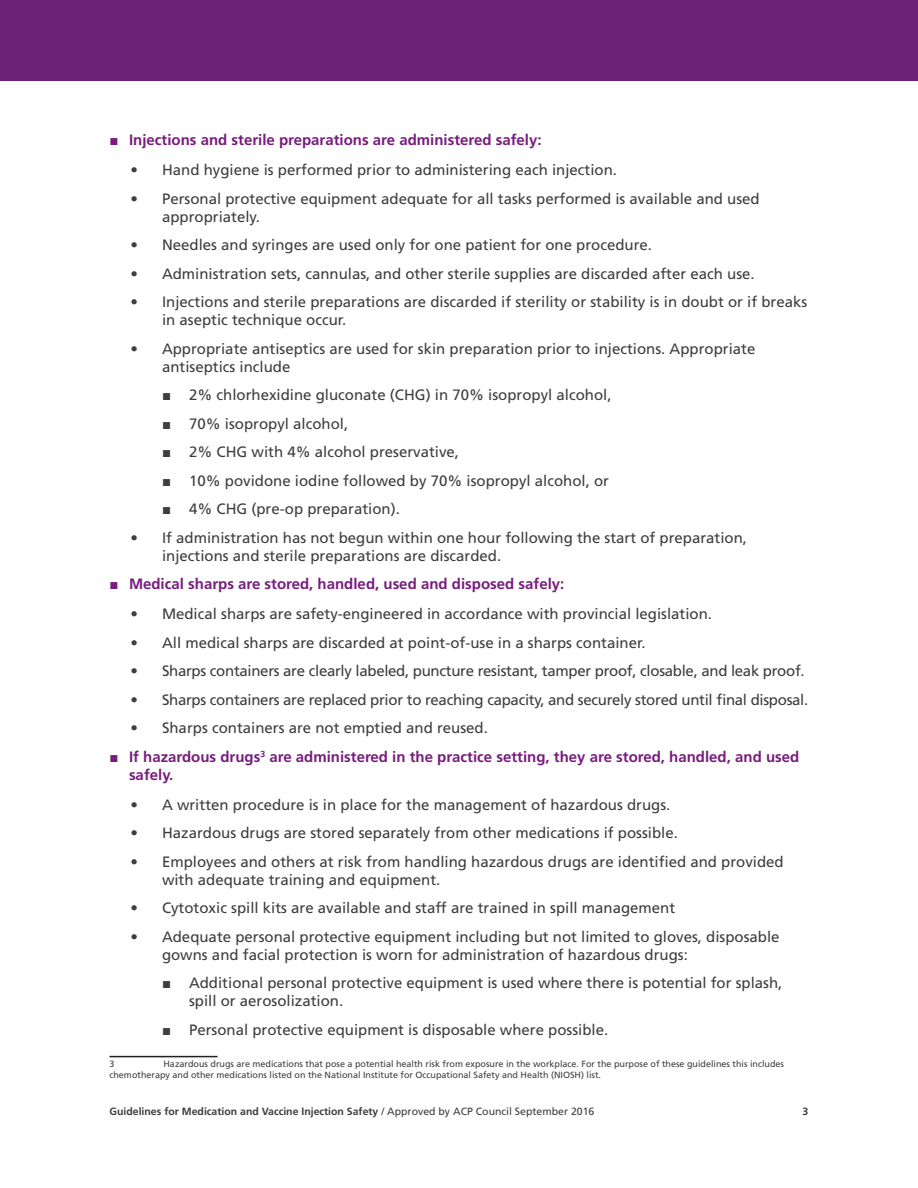
<style>
.page{position:relative;width:918px;height:1188px;background:#fff}
.page>*{position:absolute;margin:0;border:0;box-sizing:border-box;transform-origin:0 0}
.t1{font:15px/18px "Frutiger";color:#3e3e3f}
.t2{font:700 15px/18px "Frutiger";color:#781d7d}
.t3{font:15px "Frutiger";letter-spacing:-.02em;color:#3e3e3f}
.t4{font:700 10.5px "Frutiger";color:#3e3e3f}
.t5{font:9px/10.8px "Frutiger";color:#3e3e3f}
.s1{font-family:"Arial";font-weight:400}
.s2{font-family:"Arial"}
.s3{font-weight:400}
</style>
<div class="page">
<hr style="left:110px;top:1056px;width:108px;height:1px;background:#231f20">
<div style="left:0;top:0;width:918px;height:80px;background:#6c2476"></div>
<p class="t2" style="left:110px;top:131px;width:434px"><span class="s1">■</span> Injections and sterile preparations are administered safely:</p>
<p class="t1" style="left:130px;top:161px;width:488px">• Hand hygiene is performed prior to administering each injection.</p>
<p class="t1" style="left:162px;top:189px;width:599px;text-indent:-32px">• Personal protective equipment adequate for all tasks performed is available and used appropriately.</p>
<p class="t1" style="left:130px;top:236px;width:523px">• Needles and syringes are used only for one patient for one procedure.</p>
<p class="t1" style="left:130px;top:264px;width:626px">• Administration sets, cannulas, and other sterile supplies are discarded after each use.</p>
<p class="t1" style="left:162px;top:293px;width:647px;text-indent:-32px">• Injections and sterile preparations are discarded if sterility or stability is in doubt or if breaks in aseptic technique occur.</p>
<p class="t1" style="left:162px;top:339px;width:595px;text-indent:-32px">• Appropriate antiseptics are used for skin preparation prior to injections. Appropriate antiseptics include</p>
<p class="t1" style="left:162px;top:386px;width:451px"><span class="s2">■</span> 2% chlorhexidine gluconate (CHG) in 70% isopropyl alcohol,</p>
<p class="t1" style="left:162px;top:414px;width:188px"><span class="s2">■</span> 70% isopropyl alcohol,</p>
<p class="t1" style="left:162px;top:443px;width:299px"><span class="s2">■</span> 2% CHG with 4% alcohol preservative,</p>
<p class="t1" style="left:162px;top:471px;width:449px"><span class="s2">■</span> 10% povidone iodine followed by 70% isopropyl alcohol, or</p>
<p class="t1" style="left:162px;top:500px;width:239px"><span class="s2">■</span> 4% CHG (pre-op preparation).</p>
<p class="t1" style="left:162px;top:528px;width:587px;text-indent:-32px">• If administration has not begun within one hour following the start of preparation, injections and sterile preparations are discarded.</p>
<p class="t2" style="left:110px;top:575px;width:456px"><span class="s1">■</span> Medical sharps are stored, handled, used and disposed safely:</p>
<p class="t1" style="left:130px;top:605px;width:583px">• Medical sharps are safety-engineered in accordance with provincial legislation.</p>
<p class="t1" style="left:130px;top:633px;width:517px">• All medical sharps are discarded at point-of-use in a sharps container.</p>
<p class="t3" style="left:130px;top:662px;width:676px">• Sharps containers are clearly labeled, puncture resistant, tamper proof, closable, and leak proof.</p>
<p class="t3" style="left:130px;top:691px;width:679px">• Sharps containers are replaced prior to reaching capacity, and securely stored until final disposal.</p>
<p class="t1" style="left:130px;top:719px;width:359px">• Sharps containers are not emptied and reused.</p>
<p class="t2" style="left:129px;top:747px;width:672px;text-indent:-20px"><span class="s1">■</span> If hazardous drugs<sup>3</sup> are administered in the practice setting, they are stored, handled, and used safely.</p>
<p class="t1" style="left:130px;top:795px;width:541px">• A written procedure is in place for the management of hazardous drugs.</p>
<p class="t1" style="left:130px;top:824px;width:549px">• Hazardous drugs are stored separately from other medications if possible.</p>
<p class="t1" style="left:162px;top:852px;width:623px;text-indent:-32px">• Employees and others at risk from handling hazardous drugs are identified and provided with adequate training and equipment.</p>
<p class="t1" style="left:130px;top:899px;width:546px">• Cytotoxic spill kits are available and staff are trained in spill management</p>
<p class="t1" style="left:162px;top:927px;width:619px;text-indent:-32px">• Adequate personal protective equipment including but not limited to gloves, disposable gowns and facial protection is worn for administration of hazardous drugs:</p>
<p class="t1" style="left:189px;top:974px;width:595px;text-indent:-27px"><span class="s2">■</span> Additional personal protective equipment is used where there is potential for splash, spill or aerosolization.</p>
<p class="t1" style="left:162px;top:1020px;width:448px"><span class="s2">■</span> Personal protective equipment is disposable where possible.</p>
<p class="t5" style="left:110px;top:1059px;width:7px">3</p>
<p class="t5" style="left:110px;top:1059px;width:676px;text-indent:54px">Hazardous drugs are medications that pose a potential health risk from exposure in the workplace. For the purpose of these guidelines this includes chemotherapy and other medications listed on the National Institute for Occupational Safety and Health (NIOSH) list.</p>
<p class="t4" style="left:110px;top:1105px;width:486px">Guidelines for Medication and Vaccine Injection Safety <span class="s3">/ Approved by ACP Council September 2016</span></p>
<p class="t4" style="left:803px;top:1105px;width:7px">3</p>
</div>
